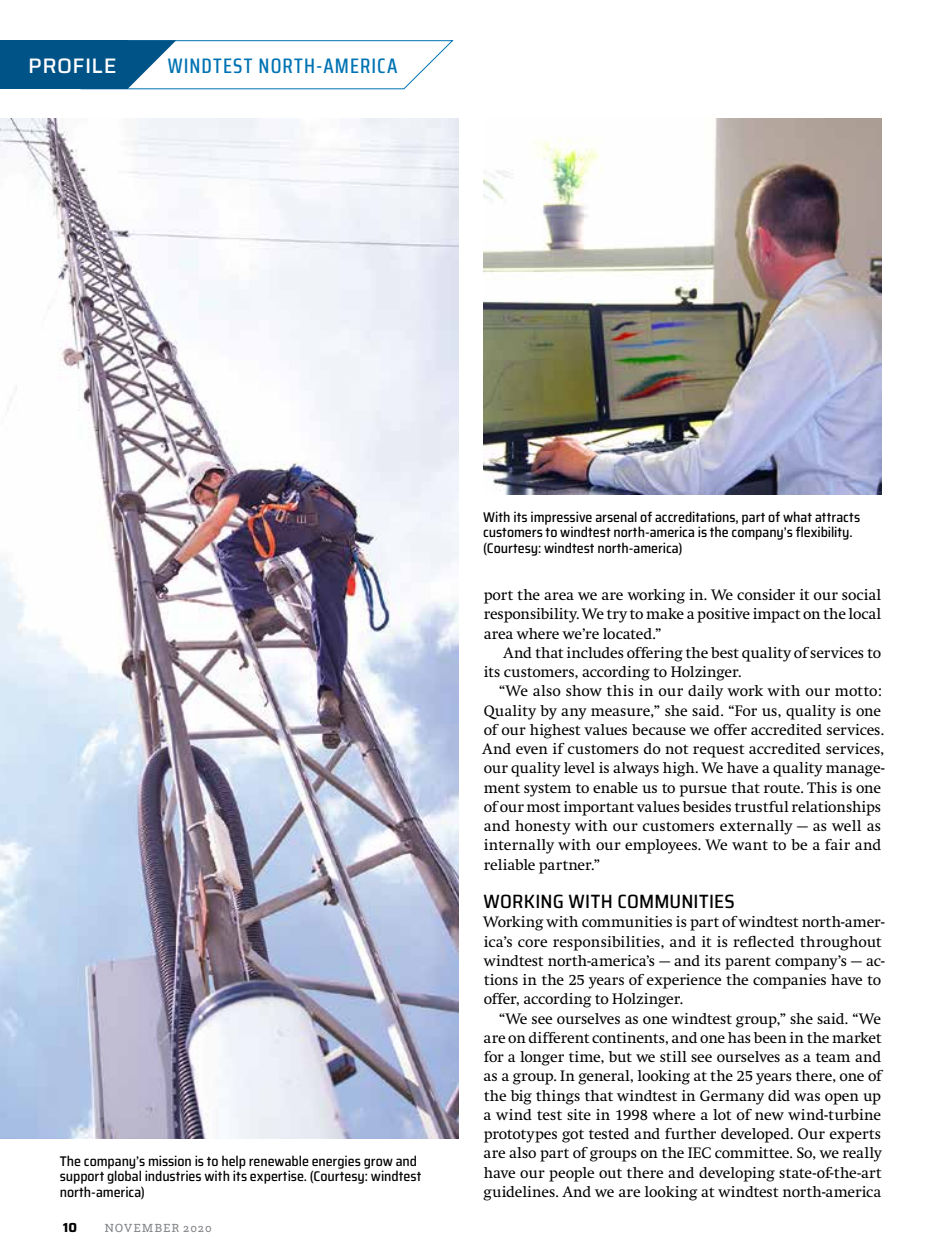
<style>
.page{position:relative;width:945px;height:1260px;background:#fff}
.page>*{position:absolute;margin:0;border:0;box-sizing:border-box;transform-origin:0 0}
.t1{font:500 21px "Saira Condensed";letter-spacing:.055em;color:#0073b3}
.t2{font:500 21px "Saira";letter-spacing:.025em;color:#fff}
.t3{font:500 semi-condensed 19.25px "Saira";letter-spacing:.01em;color:#000}
.t4{font:15.75px/19.2px "Swift";letter-spacing:-.005em;color:#000}
.t5{font:500 semi-condensed 14px/15.8px "Saira";color:#000}
.t6{font:700 13.12px "Saira";color:#000}
.t7{font:12.25px "Questa Slab";letter-spacing:.07em;color:#808285}
</style>
<div class="page">
<img style="left:483px;top:119px;width:399px;height:376px">
<img style="left:0;top:119px;width:459px;height:1019px">
<div style="left:0;top:40px;width:127px;height:49px;background:#005387"></div>
<svg style="left:80px;top:40px;width:374px;height:50px"></svg>
<h1 class="t2" style="left:28px;top:50px;width:90px">PROFILE</h1>
<h1 class="t1" style="left:168px;top:50px;width:231px">WINDTEST NORTH-AMERICA</h1>
<p class="t5" style="left:60px;top:1153px;width:363px">The company’s mission is to help renewable energies grow and support global industries with its expertise. (Courtesy: windtest north-america)</p>
<p class="t6" style="left:63px;top:1218px;width:16px">10</p>
<p class="t7" style="left:104px;top:1220px;width:109px">NOVEMBER 2020</p>
<p class="t5" style="left:483px;top:509px;width:379px">With its impressive arsenal of accreditations, part of what attracts customers to windtest north-america is the company’s flexibility. (Courtesy: windtest north-america)</p>
<p class="t4" style="left:484px;top:586px;width:399px;text-align:justify">port the area we are working in. We consider it our social responsibility. We try to make a positive impact on the local area where we’re located.”</p>
<p class="t4" style="left:484px;top:643px;width:399px;text-indent:20px">And that includes offering the best quality of services to its customers, according to Holzinger.</p>
<p class="t4" style="left:483px;top:682px;width:403px;text-indent:16px">“We also show this in our daily work with our motto:<br>Quality by any measure,” she said. “For us, quality is one of our highest values because we offer accredited services.<br>And even if customers do not request accredited services, our quality level is always high. We have a quality manage&shy;ment system to enable us to pursue that route. This is one of our most important values besides trustful relationships and honesty with our customers externally — as well as internally with our employees. We want to be a fair and reliable partner.”</p>
<p class="t3" style="left:484px;top:887px;width:253px">WORKING WITH COMMUNITIES</p>
<p class="t4" style="left:483px;top:913px;width:403px">Working with communities is part of windtest north-amer&shy;ica’s core responsibilities, and it is reflected throughout windtest north-america’s — and its parent company’s — ac&shy;tions in the 25 years of experience the companies have to offer, according to Holzinger.</p>
<p class="t4" style="left:484px;top:1009px;width:400px;text-align:justify;text-indent:15px">“We see ourselves as one windtest group,” she said. “We are on different continents, and one has been in the market for a longer time, but we still see ourselves as a team and as a group. In general, looking at the 25 years there, one of the big things that windtest in Germany did was open up a wind test site in 1998 where a lot of new wind-turbine prototypes got tested and further developed. Our experts are also part of groups on the IEC committee. So, we really have our people out there and developing state-of-the-art guidelines. And we are looking at windtest north-america</p>
</div>
